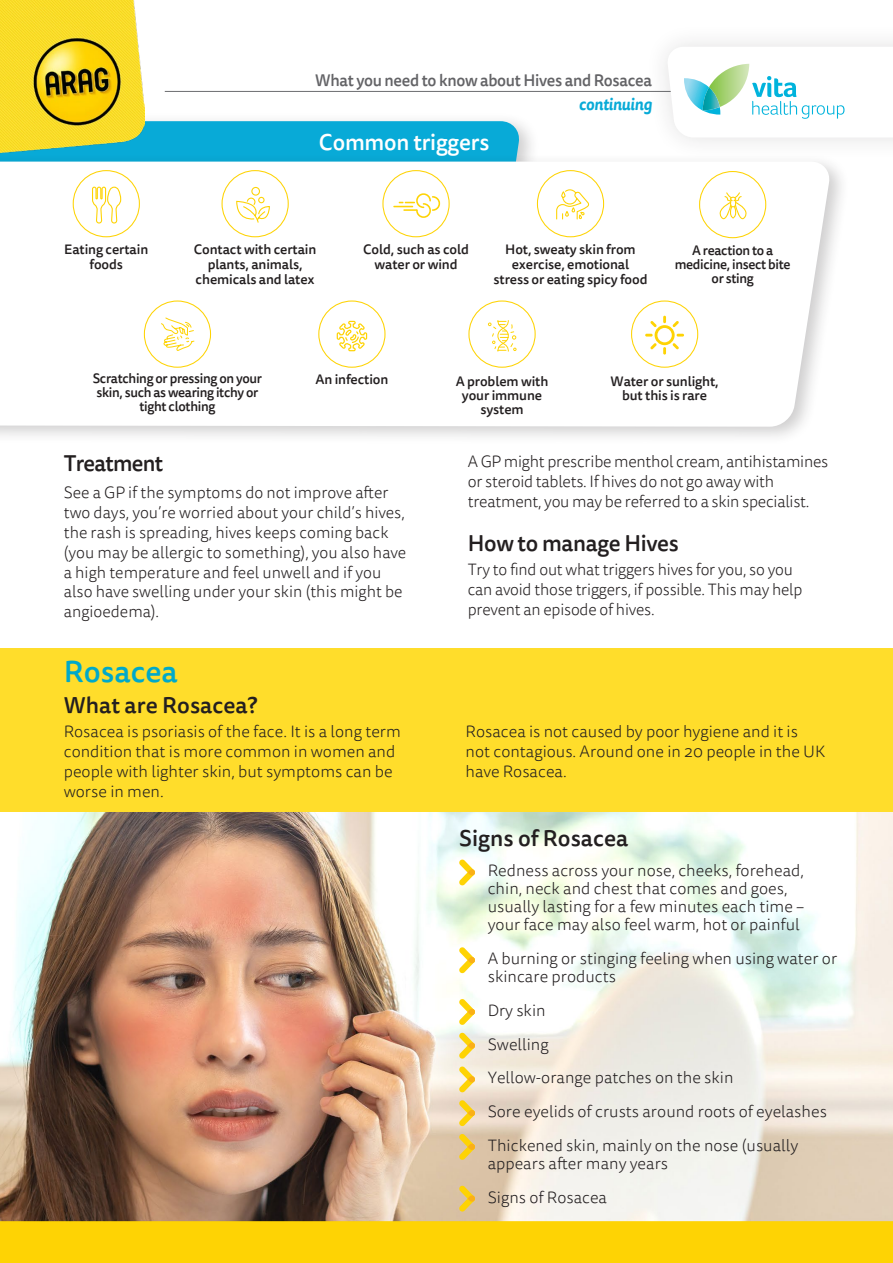
<style>
.page{position:relative;width:893px;height:1263px;background:#fff}
.page>*{position:absolute;margin:0;border:0;box-sizing:border-box;transform-origin:0 0}
.Title_2{font:500 30px "Tisa Sans OT";color:#00a9c9}
.Title_2-2{font:500 22.5px "Tisa Sans OT";color:#231f20}
.Title_2-3{font:500 22.5px "Tisa Sans OT";letter-spacing:-.01em;color:#fff}
.Title_2-4{font:500 22.5px "Tisa Sans OT";letter-spacing:-.035em;color:#231f20;scale:.96 1}
.t1{font:300 16.5px/19.8px "Tisa Sans OT";color:#231f20}
.Title_2-5{font:500 16.5px "Tisa Sans OT";letter-spacing:-.02em;color:#636366;scale:.96 1}
.Title_2-6{font:italic 700 16.5px "Tisa Sans OT";letter-spacing:-.02em;color:#08aad7;scale:.96 1}
.t2{font:500 13.5px/14.2px "Tisa Sans OT";letter-spacing:-.01em;color:#231f20;text-align:center}
</style>
<div class="page">
<div style="left:0;top:648px;width:893px;height:168px;background:#ffdd2b"></div>
<div style="left:0;top:112px;width:540px;height:165px;background:#fbfbfb"></div>
<div style="left:144px;top:121px;width:376px;height:31px;background:#08aad7"></div>
<div style="left:0;top:152px;width:850px;height:294px;background:#231f20;opacity:.22"></div>
<svg style="left:0;top:162px;width:831px;height:265px"></svg>
<div style="left:73px;top:170px;width:67px;height:67px;border:1px solid #fed304;border-radius:50%"></div>
<svg style="left:91px;top:186px;width:31px;height:72px"></svg>
<svg style="left:236px;top:186px;width:34px;height:38px"></svg>
<div style="left:222px;top:170px;width:67px;height:67px;border:1px solid #fed304;border-radius:50%"></div>
<div style="left:382px;top:170px;width:68px;height:67px;border:1px solid #fed304;border-radius:50%"></div>
<svg style="left:393px;top:193px;width:47px;height:25px"></svg>
<div style="left:537px;top:170px;width:67px;height:67px;border:1px solid #fed304;border-radius:50%"></div>
<svg style="left:556px;top:189px;width:34px;height:31px"></svg>
<div style="left:144px;top:300px;width:67px;height:68px;border:1px solid #fed304;border-radius:50%"></div>
<svg style="left:160px;top:317px;width:35px;height:34px"></svg>
<div style="left:699px;top:171px;width:67px;height:67px;border:1px solid #fed304;border-radius:50%"></div>
<svg style="left:719px;top:192px;width:28px;height:27px"></svg>
<div style="left:318px;top:300px;width:67px;height:68px;border:1px solid #fed304;border-radius:50%"></div>
<svg style="left:336px;top:320px;width:32px;height:32px"></svg>
<div style="left:468px;top:300px;width:68px;height:68px;border:1px solid #fed304;border-radius:50%"></div>
<svg style="left:488px;top:320px;width:29px;height:32px"></svg>
<div style="left:631px;top:300px;width:67px;height:68px;border:1px solid #fed304;border-radius:50%"></div>
<svg style="left:645px;top:316px;width:39px;height:39px"></svg>
<img style="left:0;top:812px;width:893px;height:409px">
<hr style="left:165px;top:91px;width:512px;height:1px;background:#6c6d70">
<div style="left:644px;top:22px;width:249px;height:140px;background:#fff"></div>
<svg style="left:667px;top:64px;width:178px;height:55px"></svg>
<img style="left:0;top:0;width:144px;height:153px">
<svg style="left:459px;top:859px;width:16px;height:27px"></svg>
<svg style="left:459px;top:947px;width:16px;height:26px"></svg>
<svg style="left:459px;top:999px;width:16px;height:26px"></svg>
<svg style="left:459px;top:1032px;width:16px;height:27px"></svg>
<svg style="left:459px;top:1066px;width:16px;height:27px"></svg>
<svg style="left:459px;top:1100px;width:16px;height:26px"></svg>
<svg style="left:459px;top:1134px;width:16px;height:26px"></svg>
<svg style="left:459px;top:1185px;width:16px;height:27px"></svg>
<div style="left:0;top:1221px;width:893px;height:42px;background:#fed304"></div>
<p class="Title_2-5" style="left:315px;top:70px;width:352px">What you need to know about Hives and Rosacea</p>
<p class="Title_2-6" style="left:579px;top:94px;width:78px">continuing</p>
<p class="Title_2-3" style="left:319px;top:129px;width:172px">Common triggers</p>
<p class="t2" style="left:494px;top:242px;width:155px;line-height:15px">Hot, sweaty skin from exercise, emotional stress or eating spicy food</p>
<p class="t2" style="left:194px;top:242px;width:124px;line-height:15px">Contact with certain plants, animals, chemicals and latex</p>
<p class="t2" style="left:363px;top:242px;width:107px;line-height:15px">Cold, such as cold water or wind</p>
<p class="t2" style="left:64px;top:242px;width:85px;line-height:15px">Eating certain foods</p>
<p class="t2" style="left:675px;top:244px;width:117px">A reaction to a medicine, insect bite or sting</p>
<p class="t2" style="left:93px;top:372px;width:171px">Scratching or pressing on your skin, such as wearing itchy or tight clothing</p>
<p class="t2" style="left:611px;top:375px;width:110px">Water or sunlight, but this is rare</p>
<p class="t2" style="left:315px;top:373px;width:74px">An infection</p>
<p class="t2" style="left:456px;top:375px;width:94px">A problem with your immune system</p>
<p class="Title_2-4" style="left:64px;top:450px;width:105px">Treatment</p>
<p class="t1" style="left:64px;top:484px;width:344px">See a GP if the symptoms do not improve after two days, you’re worried about your child’s hives, the rash is spreading, hives keeps coming back (you may be allergic to something), you also have a high temperature and feel unwell and if you also have swelling under your skin (this might be angioedema).</p>
<p class="t1" style="left:468px;top:452px;width:362px">A GP might prescribe menthol cream, antihistamines or steroid tablets. If hives do not go away with treatment, you may be referred to a skin specialist.</p>
<p class="Title_2-2" style="left:468px;top:529px;width:213px">How to manage Hives</p>
<p class="t1" style="left:468px;top:561px;width:336px">Try to find out what triggers hives for you, so you can avoid those triggers, if possible. This may help prevent an episode of hives.</p>
<p class="Title_2" style="left:64px;top:653px;width:116px">Rosacea</p>
<p class="Title_2-2" style="left:64px;top:691px;width:195px">What are Rosacea?</p>
<p class="t1" style="left:64px;top:723px;width:339px">Rosacea is psoriasis of the face. It is a long term condition that is more common in women and people with lighter skin, but symptoms can be worse in men.</p>
<p class="t1" style="left:466px;top:723px;width:361px">Rosacea is not caused by poor hygiene and it is not contagious. Around one in 20 people in the UK have Rosacea.</p>
<p class="Title_2-2" style="left:459px;top:824px;width:171px">Signs of Rosacea</p>
<p class="t1" style="left:488px;top:863px;width:318px;line-height:18px">Redness across your nose, cheeks, forehead, chin, neck and chest that comes and goes, usually lasting for a few minutes each time – your face may also feel warm, hot or painful</p>
<p class="t1" style="left:488px;top:950px;width:351px;line-height:18px">A burning or stinging feeling when using water or skincare products</p>
<p class="t1" style="left:488px;top:1001px;width:59px">Dry skin</p>
<p class="t1" style="left:488px;top:1035px;width:62px">Swelling</p>
<p class="t1" style="left:488px;top:1069px;width:247px">Yellow-orange patches on the skin</p>
<p class="t1" style="left:488px;top:1102px;width:341px">Sore eyelids of crusts around roots of eyelashes</p>
<p class="t1" style="left:488px;top:1137px;width:312px;line-height:18px">Thickened skin, mainly on the nose (usually appears after many years</p>
<p class="t1" style="left:488px;top:1188px;width:121px">Signs of Rosacea</p>
</div>
